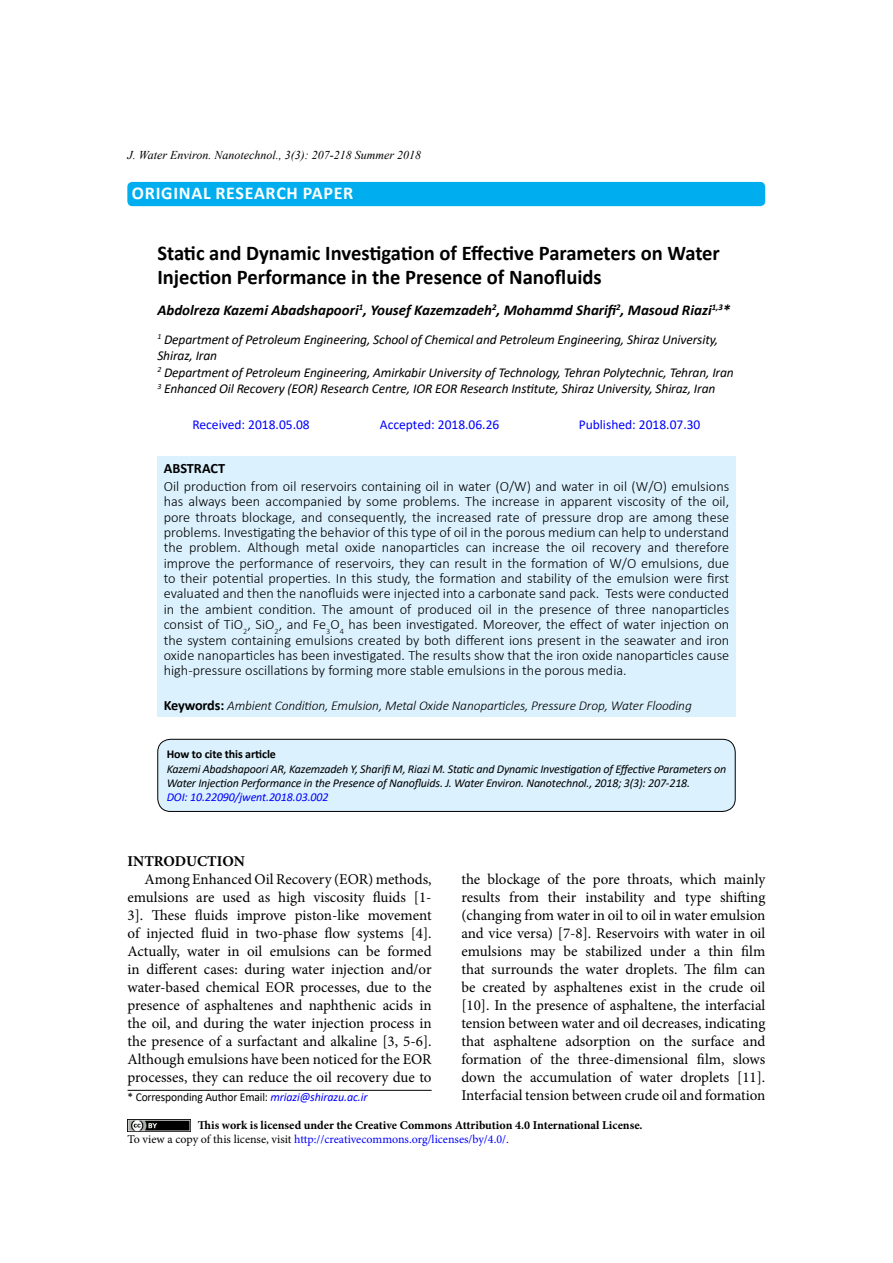
<style>
.page{position:relative;width:893px;height:1263px;background:#fff}
.page>*{position:absolute;margin:0;border:0;box-sizing:border-box;transform-origin:0 0}
.t1{font:700 21px/24px "Calibri";color:#000}
.t2{font:700 19.5px "Calibri";letter-spacing:.04em;color:#fff}
.t3{font:700 18px "Calibri";letter-spacing:.04em;color:#fff}
.t4{font:15px/18px "Minion Pro";color:#000;text-align:justify}
.t5{font:italic 700 15px "Calibri";color:#000}
.t6{font:700 15px "Minion Pro";color:#000}
.t7{font:300 14.25px/15.5px "Calibri";color:#000;text-align:justify}
.t8{font:700 14.25px "Calibri";color:#000}
.t9{font:italic 13.5px/16.5px "Calibri";letter-spacing:-.01em;color:#000}
.t10{font:italic 300 13.5px "Calibri";letter-spacing:-.01em;color:#000}
.t11{font:13.5px "Calibri";color:#00f}
.t12{font:italic 12px/14.4px "Calibri";letter-spacing:-.015em;color:#000}
.t13{font:700 12px/14.4px "Minion Pro";color:#000}
.t14{font:italic 12px "Times New Roman";color:#000}
.t15{font:12px "Calibri";letter-spacing:-.01em;color:#000;scale:.96 1}
.t16{font:italic 12px "Calibri";letter-spacing:-.01em;color:#00f}
.t17{font:700 12px "Calibri";letter-spacing:-.01em;color:#000}
.s1{font-weight:700;font-style:normal;font-size:14.25px}
.s2{font-style:italic;color:#00f}
.s3{font-weight:400}
.s4{font-weight:400;color:#00f}
</style>
<div class="page">
<div style="left:157px;top:456px;width:579px;height:261px;background:#dbf1fd"></div>
<div style="left:158px;top:739px;width:577px;height:72px;background:#dbf1fd;border-radius:13px"></div>
<div style="left:157px;top:739px;width:579px;height:73px;border:1px solid #000;border-radius:13px"></div>
<div style="left:128px;top:183px;width:636px;height:22px;background:#00aeef;border-radius:4px"></div>
<div style="left:127px;top:182px;width:638px;height:24px;border:2px solid #00aeef;border-radius:4px"></div>
<img style="left:128px;top:1120px;width:62px;height:11px">
<hr style="left:128px;top:1090px;width:304px;height:1px;background:#000">
<p class="t14" style="left:128px;top:147px;width:295px">J. Water Environ. Nanotechnol., 3(3): 207-218 Summer 2018</p>
<h2 class="t2" style="left:165px;top:178px;width:166px">RESEARCH ARTICLE</h2>
<p class="t3" style="left:132px;top:180px;width:223px">ORIGINAL RESEARCH PAPER</p>
<h1 class="t1" style="left:157px;top:240px;width:564px">Static and Dynamic Investigation of Effective Parameters on Water<br>Injection Performance in the Presence of Nanofluids</h1>
<p class="t5" style="left:157px;top:299px;width:574px">Abdolreza Kazemi Abadshapoori<sup>1</sup>, Yousef Kazemzadeh<sup>2</sup>, Mohammd Sharifi<sup>2</sup>, Masoud Riazi<sup>1,3</sup>*</p>
<p class="t9" style="left:157px;top:330px;width:578px"><sup>1</sup> Department of Petroleum Engineering, School of Chemical and Petroleum Engineering, Shiraz University, Shiraz, Iran<br><sup>2</sup> Department of Petroleum Engineering, Amirkabir University of Technology, Tehran Polytechnic, Tehran, Iran <sup>3</sup> Enhanced Oil Recovery (EOR) Research Centre, IOR EOR Research Institute, Shiraz University, Shiraz, Iran</p>
<p class="t11" style="left:192px;top:415px;width:119px">Received: 2018.05.08</p>
<p class="t11" style="left:380px;top:415px;width:121px">Accepted: 2018.06.26</p>
<p class="t11" style="left:579px;top:415px;width:123px">Published: 2018.07.30</p>
<p class="t8" style="left:164px;top:458px;width:63px">ABSTRACT</p>
<p class="t7" style="left:164px;top:478px;width:567px">Oil production from oil reservoirs containing oil in water (O/W) and water in oil (W/O) emulsions has always been accompanied by some problems. The increase in apparent viscosity of the oil, pore throats blockage, and consequently, the increased rate of pressure drop are among these problems. Investigating the behavior of this type of oil in the porous medium can help to understand the problem. Although metal oxide nanoparticles can increase the oil recovery and therefore improve the performance of reservoirs, they can result in the formation of W/O emulsions, due to their potential properties. In this study, the formation and stability of the emulsion were first evaluated and then the nanofluids were injected into a carbonate sand pack. Tests were conducted in the ambient condition. The amount of produced oil in the presence of three nanoparticles consist of TiO<sub>2</sub>, SiO<sub>2</sub>, and Fe<sub>3</sub>O<sub>4</sub> has been investigated. Moreover, the effect of water injection on the system containing emulsions created by both different ions present in the seawater and iron oxide nanoparticles has been investigated. The results show that the iron oxide nanoparticles cause high-pressure oscillations by forming more stable emulsions in the porous media.</p>
<p class="t10" style="left:164px;top:697px;width:530px"><span class="s1">Keywords:</span> Ambient Condition, Emulsion, Metal Oxide Nanoparticles, Pressure Drop, Water Flooding</p>
<p class="t17" style="left:167px;top:746px;width:111px">How to cite this article</p>
<p class="t12" style="left:167px;top:761px;width:561px">Kazemi Abadshapoori AR, Kazemzadeh Y, Sharifi M, Riazi M. Static and Dynamic Investigation of Effective Parameters on<br>Water Injection Performance in the Presence of Nanofluids. J. Water Environ. Nanotechnol., 2018; 3(3): 207-218.</p>
<p class="t16" style="left:167px;top:789px;width:163px">DOI: 10.22090/jwent.2018.03.002</p>
<p class="t6" style="left:128px;top:851px;width:119px">INTRODUCTION</p>
<p class="t4" style="left:128px;top:870px;width:306px;text-indent:17px">Among Enhanced Oil Recovery (EOR) methods, emulsions are used as high viscosity fluids [1- 3]. These fluids improve piston-like movement of injected fluid in two-phase flow systems [4].<br>Actually, water in oil emulsions can be formed in different cases: during water injection and/or water-based chemical EOR processes, due to the presence of asphaltenes and naphthenic acids in the oil, and during the water injection process in the presence of a surfactant and alkaline [3, 5-6].<br>Although emulsions have been noticed for the EOR processes, they can reduce the oil recovery due to</p>
<p class="t4" style="left:461px;top:870px;width:306px">the blockage of the pore throats, which mainly results from their instability and type shifting (changing from water in oil to oil in water emulsion and vice versa) [7-8]. Reservoirs with water in oil emulsions may be stabilized under a thin film that surrounds the water droplets. The film can be created by asphaltenes exist in the crude oil [10]. In the presence of asphaltene, the interfacial tension between water and oil decreases, indicating that asphaltene adsorption on the surface and formation of the three-dimensional film, slows down the accumulation of water droplets [11].<br>Interfacial tension between crude oil and formation</p>
<p class="t15" style="left:128px;top:1089px;width:252px">* Corresponding Author Email: <span class="s2">mriazi@shirazu.ac.ir</span></p>
<p class="t13" style="left:128px;top:1118px;width:516px;text-indent:70px">This work is licensed under the Creative Commons Attribution 4.0 International License.<br><span class="s3">To view a copy of this license, visit</span> <span class="s4">http://creativecommons.org/licenses/by/4.0/.</span></p>
</div>
